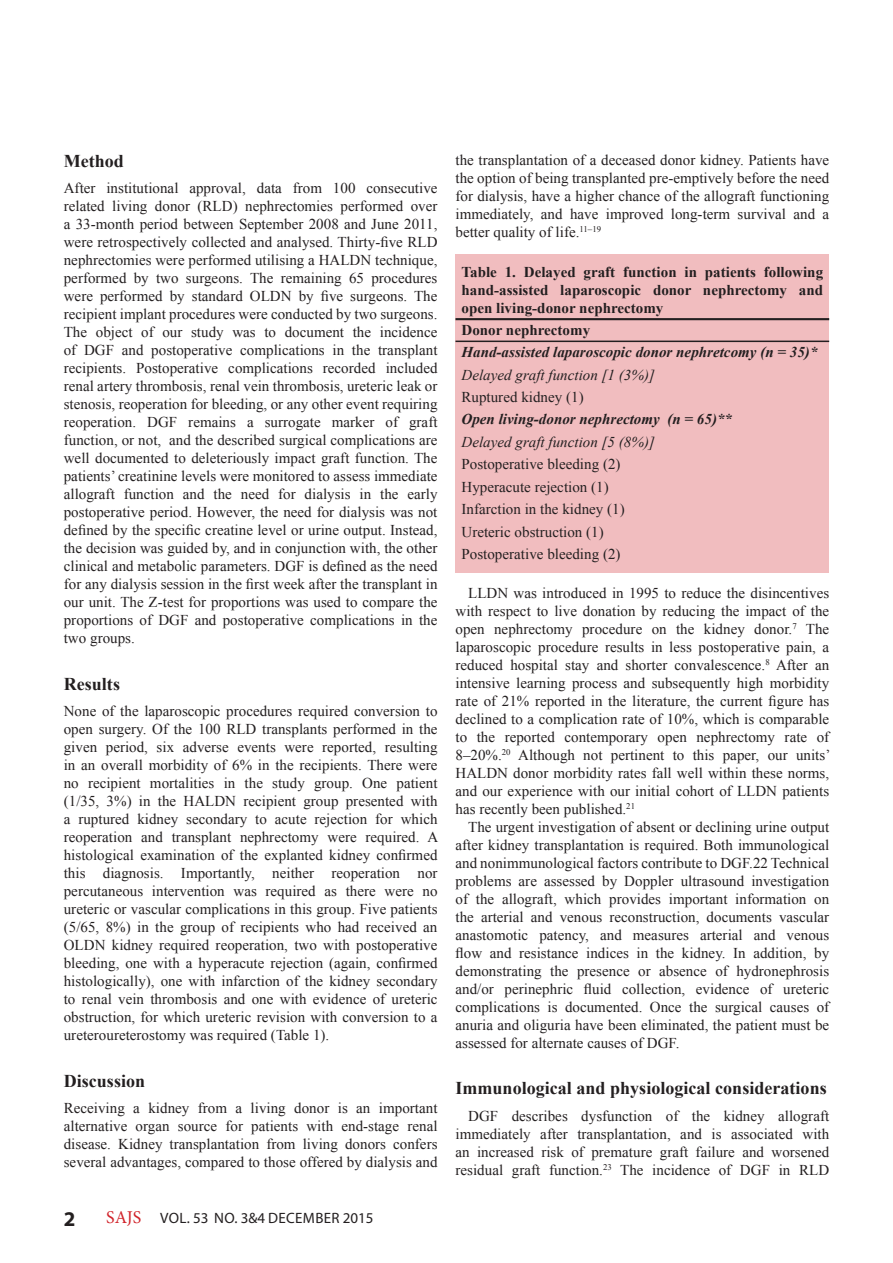
<style>
.page{position:relative;width:893px;height:1263px;background:#fff}
.page>*{position:absolute;margin:0;border:0;box-sizing:border-box;transform-origin:0 0}
.t1{font:700 21px "Myriad Pro";color:#231f20}
.Heading_in_article{font:700 18px "Times New Roman";color:#231f20}
.Body_Text{font:15px/18px "Times New Roman";color:#231f20;text-align:justify}
.Body_Text_Indent{font:15px/18px "Times New Roman";color:#231f20;text-align:justify}
.Table_Text{font:15px "Times New Roman";color:#231f20}
.Table{font:700 15px/18px "Times New Roman";color:#231f20;text-align:justify}
.Table_Text-2{font:italic 700 15px "Times New Roman";color:#231f20}
.Table_Text-3{font:italic 15px "Times New Roman";color:#231f20}
.t2{font:15px "Myriad Pro";letter-spacing:.02em;color:#231f20}
.Table_Text-4{font:700 15px "Times New Roman";color:#231f20}
.s1{font-family:"Minion Pro";font-size:18px;color:#d1232a}
</style>
<div class="page">
<div style="left:455px;top:254px;width:374px;height:319px;background:#f1bdbf"></div>
<hr style="left:455px;top:318px;width:374px;height:2px;background:#231f20">
<hr style="left:455px;top:341px;width:374px;height:1px;background:#231f20">
<p class="Heading_in_article" style="left:64px;top:148px;width:62px">Method</p>
<p class="Body_Text" style="left:64px;top:179px;width:375px">After institutional approval, data from 100 consecutive related living donor (RLD) nephrectomies performed over a 33-month period between September 2008 and June 2011, were retrospectively collected and analysed. Thirty-five RLD nephrectomies were performed utilising a HALDN technique, performed by two surgeons. The remaining 65 procedures were performed by standard OLDN by five surgeons. The recipient implant procedures were conducted by two surgeons.<br>The object of our study was to document the incidence of DGF and postoperative complications in the transplant recipients. Postoperative complications recorded included renal artery thrombosis, renal vein thrombosis, ureteric leak or stenosis, reoperation for bleeding, or any other event requiring reoperation. DGF remains a surrogate marker of graft function, or not, and the described surgical complications are well documented to deleteriously impact graft function. The patients’ creatinine levels were monitored to assess immediate allograft function and the need for dialysis in the early postoperative period. However, the need for dialysis was not defined by the specific creatine level or urine output. Instead, the decision was guided by, and in conjunction with, the other clinical and metabolic parameters. DGF is defined as the need for any dialysis session in the first week after the transplant in our unit. The Z-test for proportions was used to compare the proportions of DGF and postoperative complications in the two groups.</p>
<p class="Heading_in_article" style="left:64px;top:671px;width:58px">Results</p>
<p class="Body_Text" style="left:64px;top:702px;width:376px">None of the laparoscopic procedures required conversion to open surgery. Of the 100 RLD transplants performed in the given period, six adverse events were reported, resulting in an overall morbidity of 6% in the recipients. There were no recipient mortalities in the study group. One patient (1/35, 3%) in the HALDN recipient group presented with a ruptured kidney secondary to acute rejection for which reoperation and transplant nephrectomy were required. A histological examination of the explanted kidney confirmed this diagnosis. Importantly, neither reoperation nor percutaneous intervention was required as there were no ureteric or vascular complications in this group. Five patients (5/65, 8%) in the group of recipients who had received an OLDN kidney required reoperation, two with postoperative bleeding, one with a hyperacute rejection (again, confirmed histologically), one with infarction of the kidney secondary to renal vein thrombosis and one with evidence of ureteric obstruction, for which ureteric revision with conversion to a ureteroureterostomy was required (Table 1).</p>
<p class="Heading_in_article" style="left:64px;top:1068px;width:83px">Discussion</p>
<p class="Body_Text" style="left:64px;top:1099px;width:375px">Receiving a kidney from a living donor is an important alternative organ source for patients with end-stage renal disease. Kidney transplantation from living donors confers several advantages, compared to those offered by dialysis and</p>
<p class="t1" style="left:64px;top:1205px;width:13px">2</p>
<p class="t2" style="left:106px;top:1209px;width:269px"><span class="s1">SAJS</span> VOL. 53 NO. 3&amp;4 DECEMBER 2015</p>
<p class="Body_Text" style="left:455px;top:151px;width:375px">the transplantation of a deceased donor kidney. Patients have the option of being transplanted pre-emptively before the need for dialysis, have a higher chance of the allograft functioning immediately, and have improved long-term survival and a better quality of life.<sup>11–19</sup></p>
<p class="Table" style="left:461px;top:263px;width:363px">Table 1. Delayed graft function in patients following hand-assisted laparoscopic donor nephrectomy and open living-donor nephrectomy</p>
<p class="Table_Text-4" style="left:461px;top:320px;width:130px">Donor nephrectomy</p>
<p class="Table_Text-2" style="left:461px;top:342px;width:357px">Hand-assisted laparoscopic donor nephretcomy (n = 35)*</p>
<p class="Table_Text-3" style="left:461px;top:365px;width:195px">Delayed graft function [1 (3%)]</p>
<p class="Table_Text" style="left:461px;top:387px;width:124px">Ruptured kidney (1)</p>
<p class="Table_Text-2" style="left:461px;top:409px;width:272px">Open living-donor nephrectomy (n = 65)**</p>
<p class="Table_Text-3" style="left:461px;top:431px;width:195px">Delayed graft function [5 (8%)]</p>
<p class="Table_Text" style="left:461px;top:454px;width:161px">Postoperative bleeding (2)</p>
<p class="Table_Text" style="left:461px;top:477px;width:149px">Hyperacute rejection (1)</p>
<p class="Table_Text" style="left:461px;top:499px;width:165px">Infarction in the kidney (1)</p>
<p class="Table_Text" style="left:461px;top:521px;width:144px">Ureteric obstruction (1)</p>
<p class="Table_Text" style="left:461px;top:544px;width:161px">Postoperative bleeding (2)</p>
<p class="Body_Text_Indent" style="left:455px;top:583px;width:376px;text-indent:13px">LLDN was introduced in 1995 to reduce the disincentives with respect to live donation by reducing the impact of the open nephrectomy procedure on the kidney donor.<sup>7</sup> The laparoscopic procedure results in less postoperative pain, a reduced hospital stay and shorter convalescence.<sup>8</sup> After an intensive learning process and subsequently high morbidity rate of 21% reported in the literature, the current figure has declined to a complication rate of 10%, which is comparable to the reported contemporary open nephrectomy rate of 8–20%.<sup>20</sup> Although not pertinent to this paper, our units’ HALDN donor morbidity rates fall well within these norms, and our experience with our initial cohort of LLDN patients has recently been published.<sup>21</sup></p>
<p class="Body_Text_Indent" style="left:455px;top:817px;width:375px;text-indent:13px">The urgent investigation of absent or declining urine output after kidney transplantation is required. Both immunological and nonimmunological factors contribute to DGF.22 Technical problems are assessed by Doppler ultrasound investigation of the allograft, which provides important information on the arterial and venous reconstruction, documents vascular anastomotic patency, and measures arterial and venous flow and resistance indices in the kidney. In addition, by demonstrating the presence or absence of hydronephrosis and/or perinephric fluid collection, evidence of ureteric complications is documented. Once the surgical causes of anuria and oliguria have been eliminated, the patient must be assessed for alternate causes of DGF.</p>
<p class="Heading_in_article" style="left:455px;top:1076px;width:373px">Immunological and physiological considerations</p>
<p class="Body_Text_Indent" style="left:455px;top:1106px;width:375px;text-indent:13px">DGF describes dysfunction of the kidney allograft immediately after transplantation, and is associated with an increased risk of premature graft failure and worsened residual graft function.<sup>23</sup> The incidence of DGF in RLD</p>
</div>
